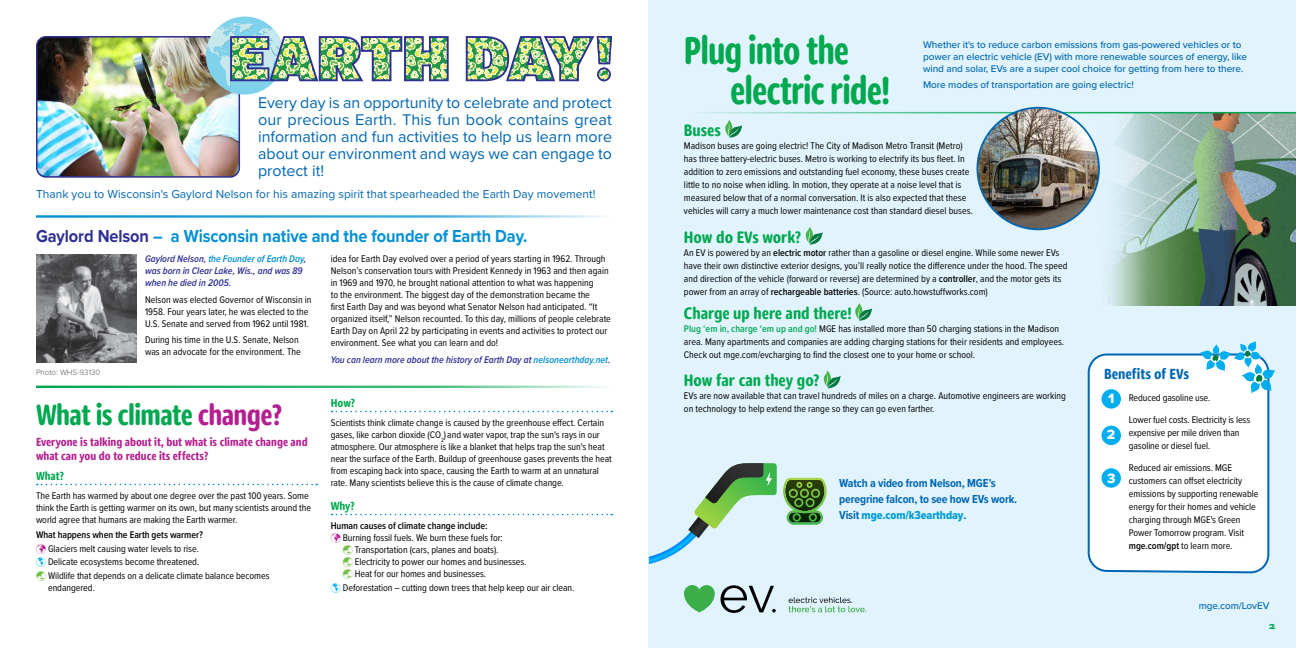
<style>
.page{position:relative;width:1296px;height:648px;background:#fff}
.page>*{position:absolute;margin:0;border:0;box-sizing:border-box;transform-origin:0 0}
.t1{font:700 40px/40px "Dita Cd";letter-spacing:-.025em;color:#00a850;scale:.89 1}
.t2{font:700 30px "Dita Cd";letter-spacing:-.02em;color:#00a850;scale:.95 1}
.t3{font:700 18px "Proxima Nova";letter-spacing:-.005em;color:#008fd5;scale:.91 1}
.t4{font:700 17px "Dita Cd";color:#00a850}
.t5{font:16px/16.8px "Proxima Nova";color:#0066b3;text-align:justify}
.t6{font:700 15px "Dita Cd";color:#0066b3}
.t7{font:14px "Proxima Nova Extrabld";color:#fff}
.t8{font:12px "Proxima Nova";color:#0066b3}
.t9{font:700 12px/14px "Dita Cd";color:#b41e8e}
.t10{font:700 12px/16px "Proxima Nova Cond";letter-spacing:-.01em;color:#0066b3}
.t11{font:12px "Proxima Nova Cond Extrabld";letter-spacing:-.01em;color:#009cd3}
.t12{font:700 12px "Dita Cd";letter-spacing:-.005em;color:#00a850}
.t13{font:10px/12px "Proxima Nova Cond";color:#000}
.t14{font:500 10px/12px "Proxima Nova";letter-spacing:-.005em;color:#0066b3}
.t15{font:italic 600 10px/12px "Proxima Nova Cond";color:#2e3092}
.t16{font:600 10px "Proxima Nova Cond";letter-spacing:-.005em;color:#000}
.t17{font:9px "Postino Std";color:#00a850}
.t18{font:300 8px "Proxima Nova";color:#58595b}
.s1{color:#2e3092}
.s2{color:#008fd5}
.s3{color:#b41e8e}
.s4{color:#00aeef}
.s5{font-weight:600}
.s6{font-weight:600;color:#00a850}
.s7{font-family:"Proxima Nova Cond";font-weight:700;color:#0066b3}
</style>
<div class="page">
<div style="left:648px;top:0;width:648px;height:648px;background:#e1f4fd"></div>
<img style="left:1087px;top:113px;width:209px;height:192px">
<hr style="left:684px;top:112px;width:612px;height:1px;background:#00a850">
<svg style="left:725px;top:120px;width:17px;height:18px"></svg>
<svg style="left:805px;top:227px;width:18px;height:18px"></svg>
<svg style="left:855px;top:303px;width:17px;height:18px"></svg>
<svg style="left:823px;top:370px;width:18px;height:19px"></svg>
<svg style="left:649px;top:463px;width:128px;height:101px"></svg>
<svg style="left:783px;top:478px;width:44px;height:47px;background:#5c8748"></svg>
<img style="left:36px;top:255px;width:100px;height:107px">
<img style="left:39px;top:39px;width:198px;height:136px">
<div style="left:36px;top:36px;width:204px;height:142px;border:2px solid #2e3092;border-radius:9px"></div>
<svg style="left:37px;top:484px;width:280px;height:1px"></svg>
<svg style="left:332px;top:411px;width:280px;height:1px"></svg>
<svg style="left:332px;top:514px;width:280px;height:1px"></svg>
<div style="left:206px;top:17px;width:78px;height:78px;background:#7fd2eb;border-radius:50%"></div>
<svg style="left:207px;top:23px;width:242px;height:64px"></svg>
<svg style="left:466px;top:36px;width:146px;height:45px"></svg>
<svg style="left:684px;top:585px;width:31px;height:27px"></svg>
<svg style="left:721px;top:585px;width:55px;height:28px"></svg>
<svg style="left:789px;top:597px;width:77px;height:15px"></svg>
<img style="left:977px;top:108px;width:122px;height:121px;border-radius:61px">
<div style="left:976px;top:107px;width:124px;height:123px;border:2px solid #0066b3;border-radius:50%"></div>
<div style="left:1087px;top:353px;width:183px;height:221px;background:#fff"></div>
<div style="left:1102px;top:389px;width:19px;height:20px;background:#00aeef;border-radius:50%"></div>
<div style="left:1102px;top:426px;width:19px;height:19px;background:#00aeef;border-radius:50%"></div>
<div style="left:1102px;top:468px;width:19px;height:20px;background:#00aeef;border-radius:50%"></div>
<svg style="left:1200px;top:341px;width:75px;height:52px"></svg>
<hr style="left:37px;top:386px;width:574px;height:2px;background:#00a850">
<hr style="left:37px;top:215px;width:574px;height:3px;background:#008fd5">
<h3 class="t5" style="left:258px;top:94px;width:355px">Every day is an opportunity to celebrate and protect our precious Earth. This fun book contains great information and fun activities to help us learn more about our environment and ways we can engage to protect it!</h3>
<p class="t8" style="left:36px;top:185px;width:561px">Thank you to Wisconsin's Gaylord Nelson for his amazing spirit that spearheaded the Earth Day movement!</p>
<h3 class="t3" style="left:36px;top:223px;width:541px"><span class="s1">Gaylord Nelson</span> – a Wisconsin native and the founder of Earth Day.</h3>
<p class="t15" style="left:145px;top:252px;width:163px">Gaylord Nelson, <span class="s2">the Founder of Earth Day</span>, was born in Clear Lake, Wis., and was 89 when he died in 2005.</p>
<p class="t13" style="left:145px;top:293px;width:168px">Nelson was elected Governor of Wisconsin in<br>1958. Four years later, he was elected to the<br>U.S. Senate and served from 1962 until 1981.</p>
<p class="t13" style="left:145px;top:334px;width:157px">During his time in the U.S. Senate, Nelson was an advocate for the environment. The</p>
<p class="t18" style="left:36px;top:366px;width:66px">Photo: WHS-93130</p>
<h2 class="t2" style="left:36px;top:396px;width:260px">What is climate <span class="s3">change?</span></h2>
<p class="t9" style="left:36px;top:434px;width:273px">Everyone is talking about it, but what is climate change and what can you do to reduce its effects?</p>
<p class="t12" style="left:36px;top:468px;width:30px">What?</p>
<p class="t13" style="left:36px;top:489px;width:277px">The Earth has warmed by about one degree over the past 100 years. Some think the Earth is getting warmer on its own, but many scientists around the world agree that humans are making the Earth warmer.</p>
<p class="t16" style="left:36px;top:527px;width:169px">What happens when the Earth gets warmer?</p>
<p class="t13" style="left:36px;top:542px;width:164px"><span class="s3">✓</span> Glaciers melt causing water levels to rise.</p>
<p class="t13" style="left:48px;top:555px;width:223px;line-height:13.7px;text-indent:-12px"><span class="s4">☑</span> Delicate ecosystems become threatened.<br>Wildlife that depends on a delicate climate balance becomes</p>
<p class="t13" style="left:48px;top:581px;width:48px">endangered.</p>
<p class="t13" style="left:331px;top:252px;width:282px">idea for Earth Day evolved over a period of years starting in 1962. Through Nelson’s conservation tours with President Kennedy in 1963 and then again in 1969 and 1970, he brought national attention to what was happening<br>to the environment. The biggest day of the demonstration became the<br>first Earth Day and was beyond what Senator Nelson had anticipated. “It organized itself,” Nelson recounted. To this day, millions of people celebrate Earth Day on April 22 by participating in events and activities to protect our environment. See what you can learn and do!</p>
<p class="t15" style="left:331px;top:353px;width:281px">You can learn more about the history of Earth Day at <span class="s2">nelsonearthday.net</span>.</p>
<p class="t12" style="left:331px;top:395px;width:26px">How?</p>
<p class="t13" style="left:331px;top:416px;width:283px">Scientists think climate change is caused by the greenhouse effect. Certain gases, like carbon dioxide (CO<sub>2</sub>) and water vapor, trap the sun's rays in our atmosphere. Our atmosphere is like a blanket that helps trap the sun's heat near the surface of the Earth. Buildup of greenhouse gases prevents the heat from escaping back into space, causing the Earth to warm at an unnatural rate. Many scientists believe this is the cause of climate change.</p>
<p class="t12" style="left:331px;top:498px;width:25px">Why?</p>
<p class="t16" style="left:331px;top:518px;width:158px">Human causes of climate change include:</p>
<p class="t13" style="left:355px;top:531px;width:173px;text-indent:-24px"><span class="s3">✓</span> Burning fossil fuels. We burn these fuels for:<br>Transportation (cars, planes and boats).<br>Electricity to power our homes and businesses.<br>Heat for our homes and businesses.</p>
<p class="t13" style="left:331px;top:581px;width:245px"><span class="s4">☑</span> Deforestation – cutting down trees that help keep our air clean.</p>
<h1 class="t1" style="left:730px;top:30px;width:181px;text-indent:-46px">Plug into the electric ride!</h1>
<h3 class="t4" style="left:684px;top:120px;width:38px">Buses</h3>
<p class="t13" style="left:684px;top:139px;width:290px;line-height:13px">Madison buses are going electric! The City of Madison Metro Transit (Metro) has three battery-electric buses. Metro is working to electrify its bus fleet. In addition to zero emissions and outstanding fuel economy, these buses create little to no noise when idling. In motion, they operate at a noise level that is measured below that of a normal conversation. It is also expected that these vehicles will carry a much lower maintenance cost than standard diesel buses.</p>
<h3 class="t4" style="left:684px;top:226px;width:119px">How do EVs work?</h3>
<p class="t13" style="left:684px;top:246px;width:385px;line-height:13px">An EV is powered by an <span class="s5">electric motor</span> rather than a gasoline or diesel engine. While some newer EVs have their own distinctive exterior designs, you’ll really notice the difference under the hood. The speed and direction of the vehicle (forward or reverse) are determined by a <span class="s5">controller</span>, and the motor gets its power from an array of <span class="s5">rechargeable batteries</span>. (Source: auto.howstuffworks.com)</p>
<h3 class="t4" style="left:684px;top:302px;width:169px">Charge up here and there!</h3>
<p class="t13" style="left:684px;top:322px;width:382px;line-height:13px"><span class="s6">Plug ‘em in, charge ‘em up and go!</span> MGE has installed more than 50 charging stations in the Madison area. Many apartments and companies are adding charging stations for their residents and employees.<br>Check out mge.com/evcharging to find the closest one to your home or school.</p>
<h3 class="t4" style="left:684px;top:370px;width:137px">How far can they go?</h3>
<p class="t13" style="left:684px;top:389px;width:383px;line-height:13px">EVs are now available that can travel hundreds of miles on a charge. Automotive engineers are working on technology to help extend the range so they can go even farther.</p>
<p class="t14" style="left:923px;top:38px;width:325px">Whether it's to reduce carbon emissions from gas-powered vehicles or to power an electric vehicle (EV) with more renewable sources of energy, like wind and solar, EVs are a super cool choice for getting from here to there.</p>
<p class="t14" style="left:923px;top:79px;width:212px">More modes of transportation are going electric!</p>
<h3 class="t6" style="left:1104px;top:365px;width:86px">Benefits of EVs</h3>
<h3 class="t7" style="left:1108px;top:388px;width:8px">1</h3>
<h3 class="t7" style="left:1107px;top:424px;width:10px">2</h3>
<h3 class="t7" style="left:1107px;top:468px;width:10px">3</h3>
<p class="t13" style="left:1129px;top:391px;width:83px">Reduced gasoline use.</p>
<p class="t13" style="left:1129px;top:413px;width:123px;line-height:13px">Lower fuel costs. Electricity is less expensive per mile driven than gasoline or diesel fuel.</p>
<p class="t13" style="left:1129px;top:461px;width:131px;line-height:13px">Reduced air emissions. MGE customers can offset electricity emissions by supporting renewable energy for their homes and vehicle charging through MGE's Green<br>Power Tomorrow program. Visit <span class="s5">mge.com/gpt</span> to learn more.</p>
<p class="t10" style="left:839px;top:474px;width:180px">Watch a video from Nelson, MGE’s peregrine falcon, to see how EVs work.</p>
<p class="t11" style="left:839px;top:506px;width:129px"><span class="s7">Visit</span> mge.com/k3earthday<span class="s7">.</span></p>
<p class="t14" style="left:1199px;top:599px;width:72px">mge.com/LovEV</p>
<p class="t17" style="left:1269px;top:620px;width:8px">2</p>
</div>
